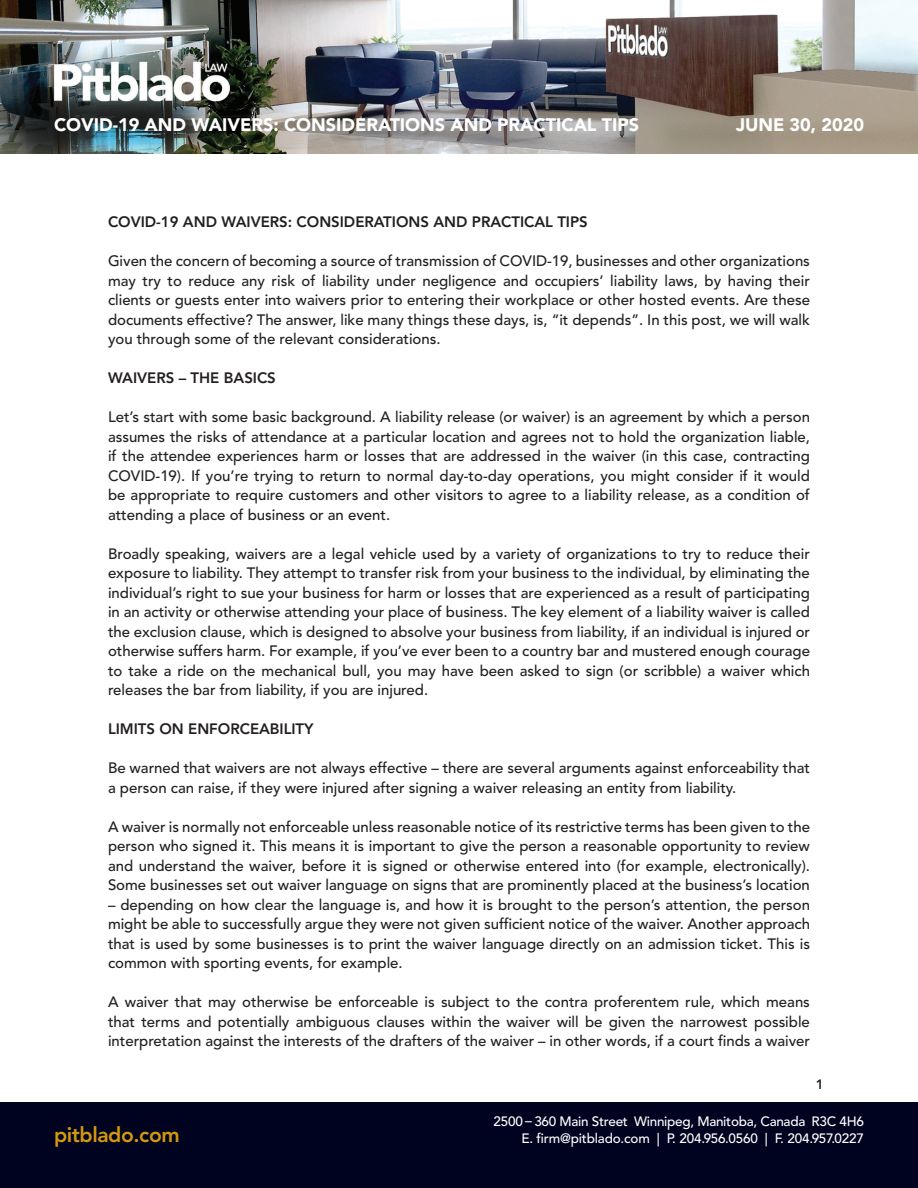
<style>
.page{position:relative;width:918px;height:1188px;background:#fff}
.page>*{position:absolute;margin:0;border:0;box-sizing:border-box;transform-origin:0 0}
.t1{font:800 21px "Avenir LT Std";letter-spacing:-.02em;color:#d3990e}
.t2{font:900 18px "Avenir LT Std";color:#fff}
.t3{font:500 15px/19.5px "Avenir LT Std";color:#231f20;text-align:justify}
.t4{font:800 15px "Avenir LT Std";color:#231f20}
.t5{font:500 13.5px "Avenir LT Std";letter-spacing:-.02em;color:#fff}
.t6{font:800 13.5px "Avenir LT Std";color:#231f20}
</style>
<div class="page">
<img style="left:0;top:0;width:918px;height:153px">
<div style="left:0;top:1103px;width:918px;height:85px;background:#000320"></div>
<p class="t2" style="left:54px;top:113px;width:587px">COVID-19 AND WAIVERS: CONSIDERATIONS AND PRACTICAL TIPS</p>
<p class="t2" style="left:736px;top:113px;width:129px">JUNE 30, 2020</p>
<p class="t4" style="left:108px;top:213px;width:481px">COVID-19 AND WAIVERS: CONSIDERATIONS AND PRACTICAL TIPS</p>
<p class="t3" style="left:108px;top:252px;width:704px">Given the concern of becoming a source of transmission of COVID-19, businesses and other organizations may try to reduce any risk of liability under negligence and occupiers’ liability laws, by having their clients or guests enter into waivers prior to entering their workplace or other hosted events. Are these documents effective? The answer, like many things these days, is, “it depends”. In this post, we will walk you through some of the relevant considerations.</p>
<p class="t4" style="left:108px;top:369px;width:169px">WAIVERS – THE BASICS</p>
<p class="t3" style="left:108px;top:408px;width:704px">Let’s start with some basic background. A liability release (or waiver) is an agreement by which a person assumes the risks of attendance at a particular location and agrees not to hold the organization liable, if the attendee experiences harm or losses that are addressed in the waiver (in this case, contracting COVID-19). If you’re trying to return to normal day-to-day operations, you might consider if it would be appropriate to require customers and other visitors to agree to a liability release, as a condition of attending a place of business or an event.</p>
<p class="t3" style="left:108px;top:544px;width:704px">Broadly speaking, waivers are a legal vehicle used by a variety of organizations to try to reduce their exposure to liability. They attempt to transfer risk from your business to the individual, by eliminating the individual’s right to sue your business for harm or losses that are experienced as a result of participating in an activity or otherwise attending your place of business. The key element of a liability waiver is called the exclusion clause, which is designed to absolve your business from liability, if an individual is injured or otherwise suffers harm. For example, if you’ve ever been to a country bar and mustered enough courage to take a ride on the mechanical bull, you may have been asked to sign (or scribble) a waiver which releases the bar from liability, if you are injured.</p>
<p class="t4" style="left:108px;top:720px;width:207px">LIMITS ON ENFORCEABILITY</p>
<p class="t3" style="left:108px;top:759px;width:703px">Be warned that waivers are not always effective – there are several arguments against enforceability that a person can raise, if they were injured after signing a waiver releasing an entity from liability.</p>
<p class="t3" style="left:108px;top:817px;width:704px">A waiver is normally not enforceable unless reasonable notice of its restrictive terms has been given to the person who signed it. This means it is important to give the person a reasonable opportunity to review and understand the waiver, before it is signed or otherwise entered into (for example, electronically).<br>Some businesses set out waiver language on signs that are prominently placed at the business’s location</p>
<p class="t3" style="left:108px;top:895px;width:704px">– depending on how clear the language is, and how it is brought to the person’s attention, the person might be able to successfully argue they were not given sufficient notice of the waiver. Another approach that is used by some businesses is to print the waiver language directly on an admission ticket. This is common with sporting events, for example.</p>
<p class="t3" style="left:108px;top:993px;width:704px">A waiver that may otherwise be enforceable is subject to the contra proferentem rule, which means that terms and potentially ambiguous clauses within the waiver will be given the narrowest possible interpretation against the interests of the drafters of the waiver – in other words, if a court finds a waiver</p>
<p class="t6" style="left:816px;top:1076px;width:9px">1</p>
<p class="t5" style="left:494px;top:1114px;width:372px">2500 – 360 Main Street Winnipeg, Manitoba, Canada R3C 4H6</p>
<p class="t1" style="left:54px;top:1122px;width:127px">pitblado.com</p>
<p class="t5" style="left:521px;top:1130px;width:344px">E. firm@pitblado.com | P. 204.956.0560 | F. 204.957.0227</p>
</div>
